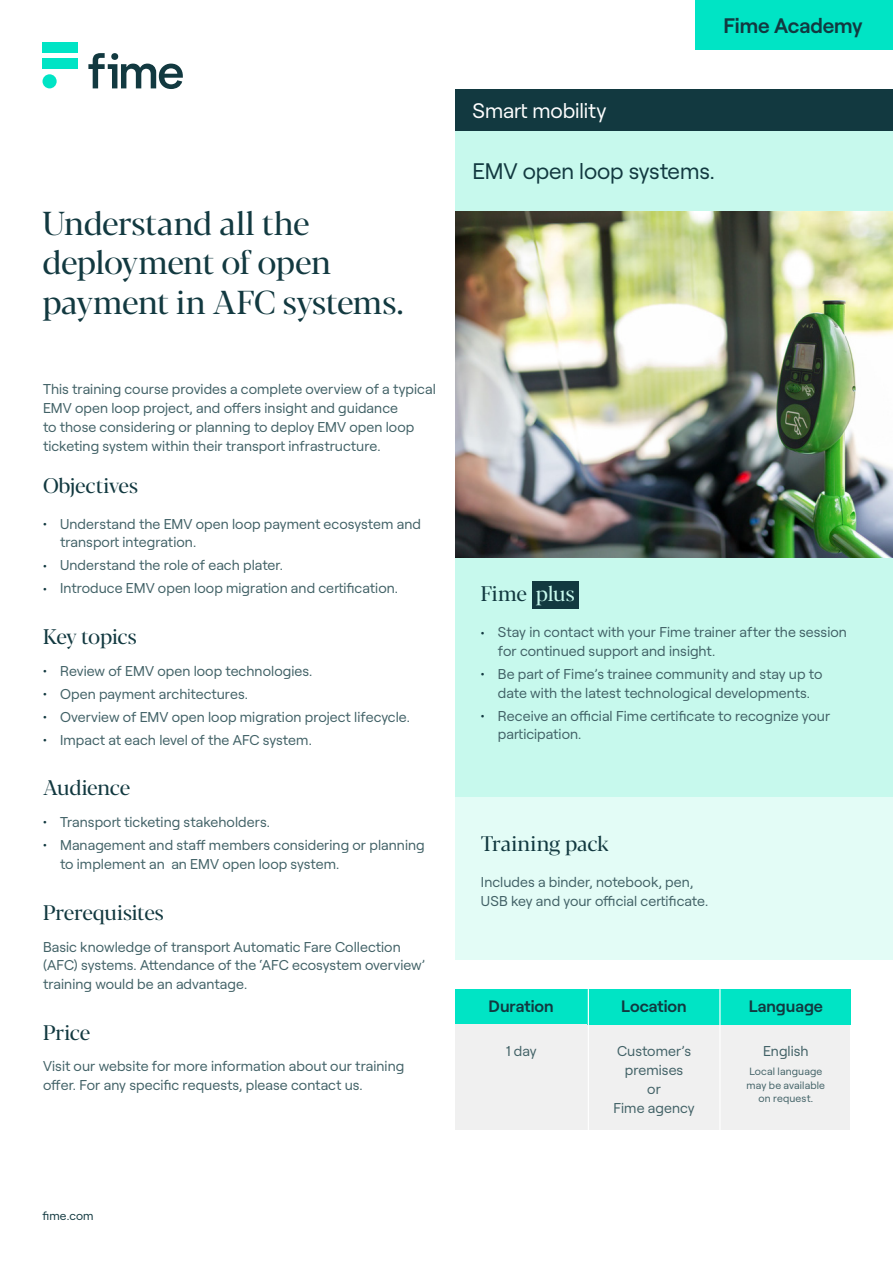
<style>
.page{position:relative;width:893px;height:1263px;background:#fff}
.page>*{position:absolute;margin:0;border:0;box-sizing:border-box;transform-origin:0 0}
.Document_title{font:33px/39.6px "Blacker Pro Dis";letter-spacing:-.015em;color:#123940}
.Document_title-2{font:22.5px "Roobert";letter-spacing:-.01em;color:#123940}
.sous_titre{font:21px "Blacker Pro Dis";letter-spacing:-.015em;color:#123940}
.Document_title-3{font:21px "Blacker Pro Dis";letter-spacing:-.015em;color:#123940}
.Document_title-4{font:21px "Roobert";letter-spacing:-.005em;color:#fff}
.Document_title-5{font:600 21px "Roobert";letter-spacing:-.005em;color:#123940}
.Bodycopy__4mm_spacing{font:600 16.5px "Roobert";letter-spacing:-.005em;color:#123940}
.sous_titre-2{font:14.25px/18.8px "Roobert";letter-spacing:.005em;color:#416166}
.Bodycopy__4mm_spacing-2{font:14.25px/18.8px "Roobert";letter-spacing:.005em;color:#416166}
.t1{font:12px "Roobert";color:#123940}
.Bodycopy__4mm_spacing-3{font:10.5px "Roobert";letter-spacing:.015em;color:#416166}
.s1{color:#123940}
.s2{color:#c7f9ed}
</style>
<div class="page">
<div style="left:43px;top:58px;width:35px;height:11px;background:#00e4c5"></div>
<div style="left:43px;top:43px;width:35px;height:10px;background:#00e4c5"></div>
<div style="left:43px;top:74px;width:14px;height:14px;background:#00e4c5;border-radius:50%"></div>
<svg style="left:88px;top:53px;width:95px;height:36px"></svg>
<img style="left:455px;top:210px;width:438px;height:348px">
<div style="left:455px;top:131px;width:438px;height:79px;background:#c7f9ed"></div>
<div style="left:696px;top:0;width:197px;height:50px;background:#00e4c5"></div>
<div style="left:455px;top:89px;width:438px;height:42px;background:#123940"></div>
<div style="left:455px;top:558px;width:438px;height:239px;background:#c7f9ed"></div>
<div style="left:455px;top:797px;width:438px;height:162px;background:#e3fcf6"></div>
<div style="left:455px;top:989px;width:132px;height:35px;background:#00e4c5"></div>
<div style="left:455px;top:1025px;width:395px;height:105px;background:#f0f0f0"></div>
<div style="left:588px;top:989px;width:131px;height:35px;background:#00e4c5"></div>
<div style="left:719px;top:989px;width:131px;height:35px;background:#00e4c5"></div>
<hr style="left:588px;top:989px;width:1px;height:142px;background:#fff">
<hr style="left:719px;top:989px;width:2px;height:142px;background:#fff">
<div style="left:532px;top:582px;width:47px;height:27px;background:#123940"></div>
<p class="Document_title" style="left:43px;top:202px;width:363px">Understand all the deployment of open payment in AFC systems.</p>
<p class="sous_titre-2" style="left:43px;top:379px;width:394px">This training course provides a complete overview of a typical EMV open loop project, and offers insight and guidance<br>to those considering or planning to deploy EMV open loop ticketing system within their transport infrastructure.</p>
<p class="sous_titre" style="left:43px;top:472px;width:96px">Objectives</p>
<p class="sous_titre-2" style="left:60px;top:513px;width:362px;text-indent:-17px"><span class="s1">•</span> Understand the EMV open loop payment ecosystem and transport integration.</p>
<p class="sous_titre-2" style="left:43px;top:555px;width:241px"><span class="s1">•</span> Understand the role of each plater.</p>
<p class="sous_titre-2" style="left:43px;top:578px;width:357px"><span class="s1">•</span> Introduce EMV open loop migration and certification.</p>
<p class="sous_titre" style="left:43px;top:623px;width:95px">Key topics</p>
<p class="sous_titre-2" style="left:43px;top:660px;width:271px"><span class="s1">•</span> Review of EMV open loop technologies.</p>
<p class="sous_titre-2" style="left:43px;top:683px;width:206px"><span class="s1">•</span> Open payment architectures.</p>
<p class="sous_titre-2" style="left:43px;top:706px;width:369px"><span class="s1">•</span> Overview of EMV open loop migration project lifecycle.</p>
<p class="sous_titre-2" style="left:43px;top:729px;width:270px"><span class="s1">•</span> Impact at each level of the AFC system.</p>
<p class="sous_titre" style="left:43px;top:774px;width:89px">Audience</p>
<p class="sous_titre-2" style="left:43px;top:811px;width:229px"><span class="s1">•</span> Transport ticketing stakeholders.</p>
<p class="sous_titre-2" style="left:60px;top:834px;width:366px;line-height:19.5px;text-indent:-17px"><span class="s1">•</span> Management and staff members considering or planning to implement an an EMV open loop system.</p>
<p class="sous_titre" style="left:43px;top:899px;width:122px">Prerequisites</p>
<p class="Bodycopy__4mm_spacing-2" style="left:43px;top:936px;width:384px">Basic knowledge of transport Automatic Fare Collection (AFC) systems. Attendance of the ‘AFC ecosystem overview’ training would be an advantage.</p>
<p class="sous_titre" style="left:43px;top:1019px;width:49px">Price</p>
<p class="Bodycopy__4mm_spacing-2" style="left:43px;top:1056px;width:363px">Visit our website for more information about our training offer. For any specific requests, please contact us.</p>
<p class="Document_title-5" style="left:723px;top:9px;width:141px">Fime Academy</p>
<p class="Document_title-4" style="left:473px;top:95px;width:135px">Smart mobility</p>
<p class="Document_title-2" style="left:473px;top:154px;width:244px">EMV open loop systems.</p>
<p class="Document_title-3" style="left:481px;top:580px;width:95px">Fime <span class="s2">plus</span></p>
<p class="sous_titre-2" style="left:498px;top:622px;width:350px;text-indent:-17px"><span class="s1">•</span> Stay in contact with your Fime trainer after the session for continued support and insight.</p>
<p class="sous_titre-2" style="left:481px;top:663px;width:343px;text-align:center"><span class="s1">•</span> Be part of Fime’s trainee community and stay up to date with the latest technological developments.</p>
<p class="sous_titre-2" style="left:498px;top:705px;width:334px;text-indent:-17px"><span class="s1">•</span> Receive an official Fime certificate to recognize your participation.</p>
<p class="Document_title-3" style="left:481px;top:830px;width:130px">Training pack</p>
<p class="Bodycopy__4mm_spacing-2" style="left:481px;top:872px;width:229px">Includes a binder, notebook, pen,<br>USB key and your official certificate.</p>
<p class="Bodycopy__4mm_spacing" style="left:489px;top:993px;width:67px">Duration</p>
<p class="Bodycopy__4mm_spacing-2" style="left:506px;top:1041px;width:32px">1 day</p>
<p class="Bodycopy__4mm_spacing" style="left:621px;top:993px;width:67px">Location</p>
<p class="Bodycopy__4mm_spacing-2" style="left:617px;top:1041px;width:75px;text-align:center">Customer’s premises</p>
<p class="Bodycopy__4mm_spacing-2" style="left:647px;top:1078px;width:15px">or</p>
<p class="Bodycopy__4mm_spacing-2" style="left:613px;top:1097px;width:83px">Fime agency</p>
<p class="Bodycopy__4mm_spacing" style="left:749px;top:993px;width:76px">Language</p>
<p class="Bodycopy__4mm_spacing-2" style="left:763px;top:1041px;width:47px">English</p>
<p class="Bodycopy__4mm_spacing-3" style="left:749px;top:1063px;width:75px">Local language</p>
<p class="Bodycopy__4mm_spacing-3" style="left:747px;top:1077px;width:80px">may be available</p>
<p class="Bodycopy__4mm_spacing-3" style="left:758px;top:1090px;width:56px">on request.</p>
<p class="t1" style="left:43px;top:1207px;width:53px">fime.com</p>
</div>
